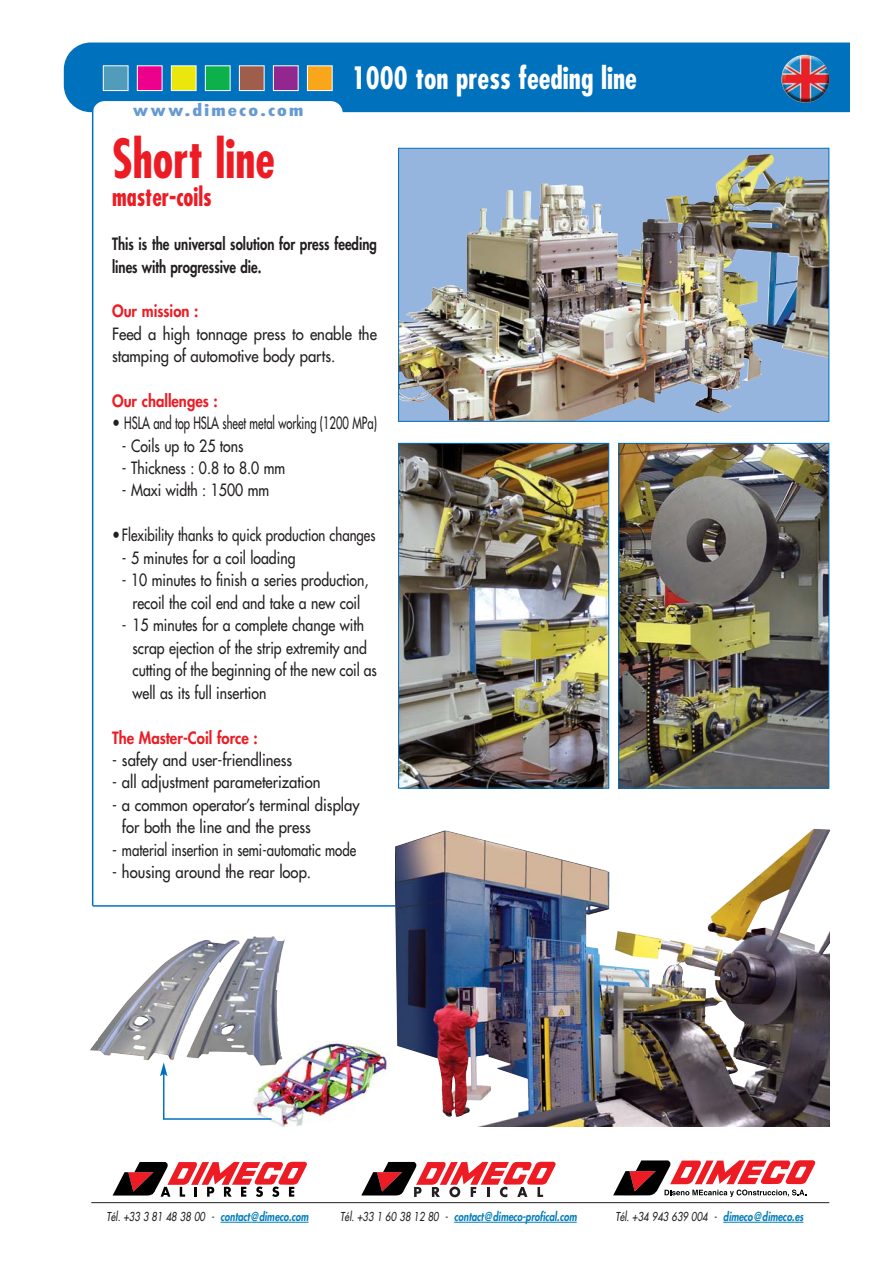
<style>
.page{position:relative;width:893px;height:1263px;background:#fff}
.page>*{position:absolute;margin:0;border:0;box-sizing:border-box;transform-origin:0 0}
.t1{font:700 condensed 52.5px "Futura";color:#ed1c24;scale:.9 1}
.t2{font:700 condensed 30px "Futura";color:#fff;scale:.95 1}
.t3{font:700 condensed 25.5px "Futura";color:#ed1c24;scale:.9 1}
.t4{font:16.5px/22.5px "Futura";color:#231f20;text-align:center;scale:.85 1}
.t5{font:16.5px/22.5px "Futura";color:#231f20;scale:.9 1}
.t6{font:800 16.5px/22.4px "Futura";color:#231f20;scale:.8 1}
.t7{font:800 16.5px "Futura";color:#ed1c24;scale:.9 1}
.t8{font:700 condensed 16.2px "Futura";letter-spacing:.1em;color:#669ad2;scale:1.37 1}
.t9{font:800 12px "Futura";color:#007dba;scale:.8 1}
.t10{font:12px "Futura";color:#231f20;scale:.8 1}
.s1{font-weight:400;color:#231f20}
.s2{font-weight:800;color:#007dba}
</style>
<div class="page">
<div style="left:64px;top:43px;width:786px;height:69px;background:#0071bc"></div>
<img style="left:780px;top:54px;width:58px;height:52px">
<svg style="left:400px;top:150px;width:427px;height:270px;background:#96a3b6"></svg>
<img style="left:400px;top:154px;width:427px;height:238px">
<div style="left:398px;top:148px;width:431px;height:274px;border:1px solid #0071bc"></div>
<img style="left:400px;top:445px;width:207px;height:341px">
<div style="left:398px;top:443px;width:211px;height:345px;border:1px solid #0071bc"></div>
<img style="left:620px;top:445px;width:207px;height:341px">
<div style="left:618px;top:443px;width:211px;height:345px;border:1px solid #0071bc"></div>
<div style="left:93px;top:101px;width:250px;height:24px;background:#fff;border-radius:12px"></div>
<hr style="left:221px;top:1222px;width:88px;height:1px;background:#007dba">
<hr style="left:454px;top:1222px;width:123px;height:1px;background:#007dba">
<hr style="left:723px;top:1222px;width:80px;height:1px;background:#007dba">
<svg style="left:113px;top:1162px;width:194px;height:35px"></svg>
<hr style="left:91px;top:1202px;width:738px;height:1px;background:#231f20">
<svg style="left:613px;top:1160px;width:203px;height:37px"></svg>
<svg style="left:361px;top:1162px;width:195px;height:35px"></svg>
<hr style="left:92px;top:105px;width:1px;height:801px;background:#0071bc">
<hr style="left:93px;top:905px;width:315px;height:2px;background:#0071bc">
<div style="left:103px;top:66px;width:25px;height:25px;background:#519cba"></div>
<div style="left:103px;top:65px;width:25px;height:26px;border:1px solid #fff"></div>
<div style="left:137px;top:66px;width:25px;height:25px;background:#ec008c"></div>
<div style="left:137px;top:65px;width:25px;height:26px;border:1px solid #fff"></div>
<div style="left:171px;top:66px;width:25px;height:25px;background:#ebe70d"></div>
<div style="left:171px;top:65px;width:25px;height:26px;border:1px solid #fff"></div>
<div style="left:205px;top:66px;width:25px;height:25px;background:#0cb14b"></div>
<div style="left:205px;top:65px;width:25px;height:26px;border:1px solid #fff"></div>
<div style="left:239px;top:66px;width:25px;height:25px;background:#9f5d4c"></div>
<div style="left:239px;top:65px;width:25px;height:26px;border:1px solid #fff"></div>
<div style="left:273px;top:66px;width:25px;height:25px;background:#91278f"></div>
<div style="left:273px;top:65px;width:25px;height:26px;border:1px solid #fff"></div>
<div style="left:307px;top:66px;width:25px;height:25px;background:#faa61a"></div>
<div style="left:307px;top:65px;width:26px;height:26px;border:1px solid #fff"></div>
<hr style="left:163px;top:1074px;width:1px;height:45px;background:#0071bc">
<svg style="left:160px;top:1066px;width:7px;height:10px"></svg>
<img style="left:395px;top:829px;width:434px;height:298px">
<img style="left:253px;top:1041px;width:137px;height:86px">
<img style="left:90px;top:936px;width:195px;height:130px">
<hr style="left:163px;top:1118px;width:109px;height:2px;background:#0071bc">
<p class="t8" style="left:133px;top:102px;width:126px">www.dimeco.com</p>
<h2 class="t2" style="left:352px;top:65px;width:302px">1000 ton press feeding line</h2>
<h1 class="t1" style="left:112px;top:136px;width:183px">Short line</h1>
<h3 class="t3" style="left:112px;top:186px;width:112px">master-coils</h3>
<p class="t6" style="left:112px;top:234px;width:333px">This is the universal solution for press feeding lines with progressive die.</p>
<p class="t7" style="left:112px;top:303px;width:98px">Our mission :</p>
<p class="t5" style="left:112px;top:323px;width:296px">Feed a high tonnage press to enable the stamping of automotive body parts.</p>
<p class="t7" style="left:112px;top:393px;width:119px">Our challenges :</p>
<p class="t4" style="left:112px;top:413px;width:313px">• HSLA and top HSLA sheet metal working (1200 MPa)</p>
<p class="t4" style="left:122px;top:435px;width:145px">- Coils up to 25 tons</p>
<p class="t4" style="left:122px;top:458px;width:194px">- Thickness : 0.8 to 8.0 mm</p>
<p class="t4" style="left:122px;top:480px;width:175px">- Maxi width : 1500 mm</p>
<p class="t4" style="left:112px;top:525px;width:311px">•Flexibility thanks to quick production changes</p>
<p class="t4" style="left:122px;top:548px;width:206px">- 5 minutes for a coil loading</p>
<p class="t4" style="left:122px;top:570px;width:292px">- 10 minutes to finish a series production, recoil the coil end and take a new coil</p>
<p class="t4" style="left:133px;top:615px;width:289px;text-align:left;text-indent:-11px">- 15 minutes for a complete change with scrap ejection of the strip extremity and cutting of the beginning of the new coil as well as its full insertion</p>
<p class="t7" style="left:112px;top:730px;width:163px">The Master-Coil force :</p>
<p class="t5" style="left:112px;top:750px;width:202px">- safety and user-friendliness</p>
<p class="t5" style="left:112px;top:772px;width:233px">- all adjustment parameterization</p>
<p class="t5" style="left:122px;top:795px;width:266px;text-indent:-10px">- a common operator’s terminal display for both the line and the press</p>
<p class="t5" style="left:112px;top:840px;width:273px">- material insertion in semi-automatic mode</p>
<p class="t5" style="left:112px;top:862px;width:223px">- housing around the rear loop.</p>
<p class="t9" style="left:107px;top:1211px;width:256px"><span class="s1">Tél. +33 3 81 48 38 00 -</span> contact@dimeco.com</p>
<p class="t9" style="left:340px;top:1211px;width:299px"><span class="s1">Tél. +33 1 60 38 12 80 -</span> contact@dimeco-profical.com</p>
<p class="t10" style="left:615px;top:1211px;width:239px">Tél. +34 943 639 004 - <span class="s2">dimeco@dimeco.es</span></p>
</div>
